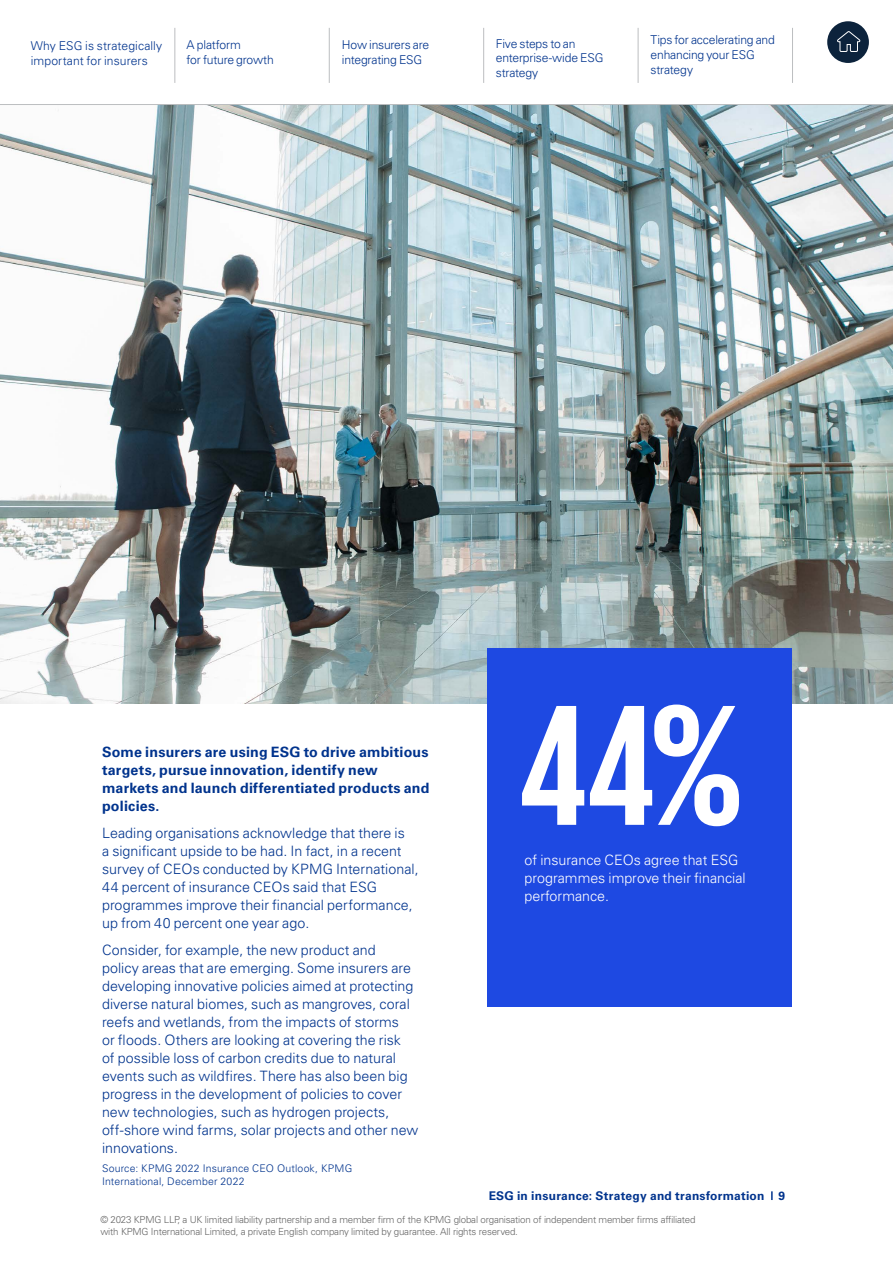
<style>
.page{position:relative;width:893px;height:1263px;background:#fff}
.page>*{position:absolute;margin:0;border:0;box-sizing:border-box;transform-origin:0 0}
.t1{font:700 175.35px "KPMG";color:#fff}
.t2{font:300 14.25px/18px "Univers LT Std";color:#00338d}
.t3{font:700 14.25px/18px "Univers LT Std";letter-spacing:.015em;color:#00338d}
.t4{font:300 14.25px/18px "Univers LT Std";color:#fff}
.t5{font:300 12.15px/14.5px "Univers LT Std";letter-spacing:-.015em;color:#00338d}
.t6{font:300 12.15px/14.5px "Univers LT Std";letter-spacing:.01em;color:#00338d}
.t7{font:700 12px "Univers LT Std";letter-spacing:.02em;color:#00338d}
.t8{font:300 10.5px/12.6px "Univers LT Std";letter-spacing:.015em;color:#00338d}
.t9{font:300 9.75px/12px "Univers LT Std";letter-spacing:-.02em;color:#666}
</style>
<div class="page">
<img style="left:0;top:105px;width:893px;height:599px">
<div style="left:487px;top:648px;width:304px;height:358px;background:#1e49e2"></div>
<svg style="left:771px;top:1191px;width:2px;height:9px"></svg>
<hr style="left:0;top:104px;width:893px;height:1px;background:#bcbec0">
<hr style="left:175px;top:28px;width:1px;height:55px;background:#bcbec0">
<hr style="left:329px;top:28px;width:1px;height:55px;background:#bcbec0">
<hr style="left:483px;top:28px;width:1px;height:55px;background:#bcbec0">
<hr style="left:638px;top:28px;width:1px;height:55px;background:#bcbec0">
<hr style="left:792px;top:28px;width:1px;height:55px;background:#bcbec0">
<svg style="left:827px;top:21px;width:42px;height:42px"></svg>
<div style="left:827px;top:21px;width:41px;height:42px;background:#0c233c;border-radius:50%"></div>
<p class="t6" style="left:31px;top:38px;width:133px">Why ESG is strategically important for insurers</p>
<p class="t5" style="left:187px;top:38px;width:89px">A platform<br>for future growth</p>
<p class="t5" style="left:342px;top:38px;width:89px">How insurers are integrating ESG</p>
<p class="t5" style="left:496px;top:36px;width:109px">Five steps to an enterprise-wide ESG strategy</p>
<p class="t5" style="left:651px;top:33px;width:126px">Tips for accelerating and enhancing your ESG strategy</p>
<p class="t3" style="left:102px;top:743px;width:329px">Some insurers are using ESG to drive ambitious targets, pursue innovation, identify new markets and launch differentiated products and policies.</p>
<p class="t2" style="left:102px;top:824px;width:318px">Leading organisations acknowledge that there is<br>a significant upside to be had. In fact, in a recent survey of CEOs conducted by KPMG International, 44 percent of insurance CEOs said that ESG programmes improve their financial performance, up from 40 percent one year ago.</p>
<p class="t2" style="left:102px;top:941px;width:318px">Consider, for example, the new product and<br>policy areas that are emerging. Some insurers are developing innovative policies aimed at protecting diverse natural biomes, such as mangroves, coral reefs and wetlands, from the impacts of storms<br>or floods. Others are looking at covering the risk<br>of possible loss of carbon credits due to natural events such as wildfires. There has also been big progress in the development of policies to cover new technologies, such as hydrogen projects, off-shore wind farms, solar projects and other new innovations.</p>
<p class="t8" style="left:102px;top:1162px;width:252px">Source: KPMG 2022 Insurance CEO Outlook, KPMG<br>International, December 2022</p>
<h1 class="t1" style="left:519px;top:677px;width:226px">44%</h1>
<p class="t4" style="left:525px;top:851px;width:223px">of insurance CEOs agree that ESG programmes improve their financial performance.</p>
<p class="t7" style="left:489px;top:1189px;width:298px">ESG in insurance: Strategy and transformation 9</p>
<p class="t9" style="left:100px;top:1214px;width:597px">© 2023 KPMG LLP, a UK limited liability partnership and a member firm of the KPMG global organisation of independent member firms affiliated with KPMG International Limited, a private English company limited by guarantee. All rights reserved.</p>
</div>
